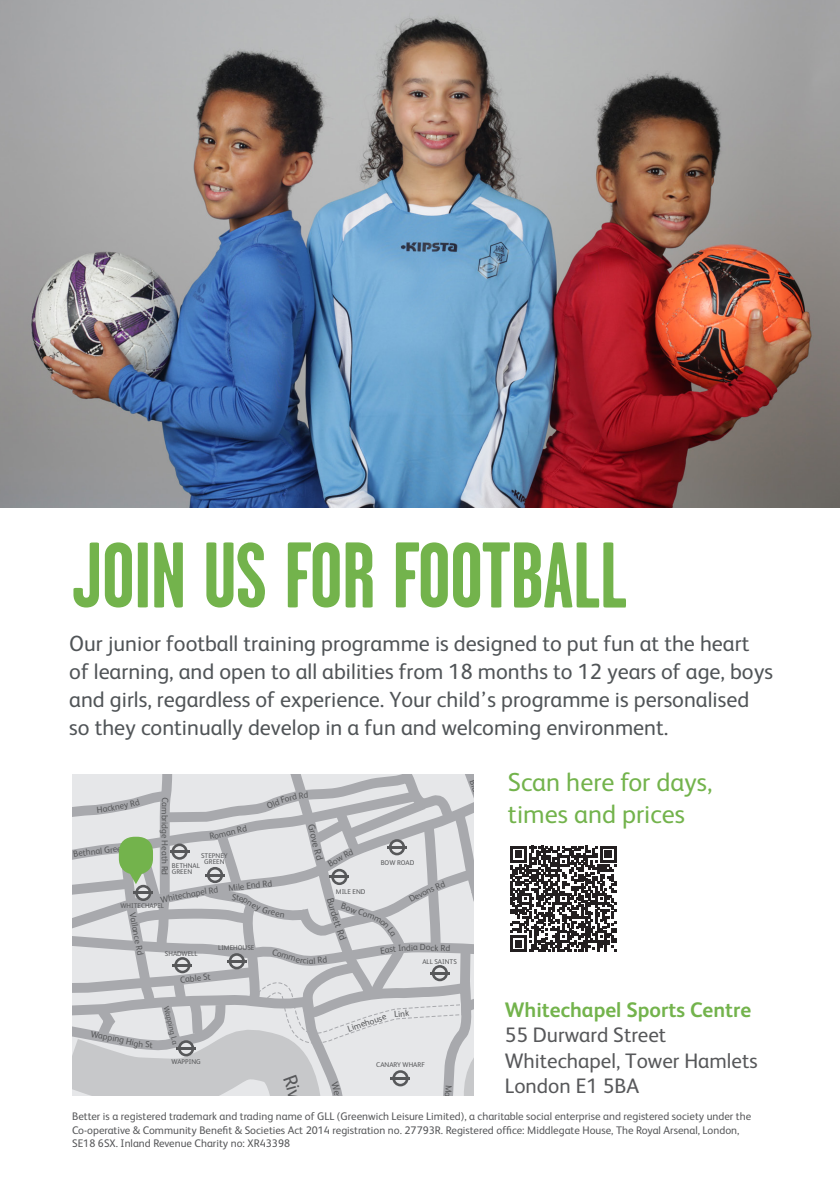
<style>
.page{position:relative;width:840px;height:1191px;background:#fff}
.page>*{position:absolute;margin:0;border:0;box-sizing:border-box;transform-origin:0 0}
.t1{font:700 93px "Garage Gothic";letter-spacing:-.01em;color:#73b34c}
.t2{font:26px/31.2px "FS Albert";color:#73b34c}
.Body_Bullet{font:22px/28px "FS Albert";color:#505457}
.t3{font:21px "FS Albert";color:#57585a}
.t4{font:700 21px "FS Albert";color:#73b34c}
.t5{font:11px/13.2px "FS Albert";color:#57585a}
.t6{font:8.8px "FS Albert";color:#57585a}
.t7{font:7px/6px "FS Albert";color:#57585a}
</style>
<div class="page">
<img style="left:0;top:0;width:839px;height:507px">
<svg style="left:510px;top:846px;width:106px;height:106px"></svg>
<svg style="left:72px;top:774px;width:401px;height:322px;background:#cdced0"></svg>
<p class="t1" style="left:72px;top:518px;width:556px">JOIN US FOR FOOTBALL</p>
<p class="Body_Bullet" style="left:69px;top:628px;width:704px">Our junior football training programme is designed to put fun at the heart of learning, and open to all abilities from 18 months to 12 years of age, boys and girls, regardless of experience. Your child’s programme is personalised so they continually develop in a fun and welcoming environment.</p>
<p class="t6" style="left:170px;top:814px;width:62px;rotate:90deg">bridge Heath Rd</p>
<p class="t7" style="left:201px;top:852px;width:28px;text-align:center">STEPNEY<br>GREEN</p>
<p class="t7" style="left:172px;top:862px;width:29px">BETHNAL<br>GREEN</p>
<p class="t7" style="left:120px;top:902px;width:45px">WHITECHAPEL</p>
<p class="t6" style="left:195px;top:887px;width:20px;rotate:-9deg">pel R</p>
<p class="t6" style="left:228px;top:882px;width:17px;rotate:-7deg">M ile</p>
<p class="t6" style="left:245px;top:880px;width:23px;rotate:-6deg">End R</p>
<p class="t6" style="left:138px;top:911px;width:45px;rotate:79deg">Vallance Rd</p>
<p class="t7" style="left:165px;top:950px;width:34px">SHADWELL</p>
<p class="t7" style="left:218px;top:944px;width:38px">LIMEHOUSE</p>
<p class="t6" style="left:179px;top:974px;width:32px;rotate:-6deg">Cable St</p>
<p class="t7" style="left:171px;top:1058px;width:31px">WAPPING</p>
<p class="t6" style="left:477px;top:778px;width:27px;rotate:70deg">Blackw</p>
<p class="t7" style="left:335px;top:887px;width:31px">MILE END</p>
<p class="t7" style="left:380px;top:859px;width:35px">BOW ROAD</p>
<p class="t6" style="left:420px;top:941px;width:27px;rotate:1deg">Dock R</p>
<p class="t7" style="left:422px;top:958px;width:36px">ALL SAINTS</p>
<p class="t6" style="left:393px;top:1008px;width:16px;rotate:-5deg">Link</p>
<p class="t6" style="left:346px;top:1023px;width:42px;rotate:-18deg">Limehouse</p>
<p class="t7" style="left:376px;top:1061px;width:50px">CANARY WHARF</p>
<p class="t2" style="left:507px;top:765px;width:206px">Scan here for days, times and prices</p>
<p class="t4" style="left:504px;top:995px;width:248px">Whitechapel Sports Centre</p>
<p class="t3" style="left:504px;top:1021px;width:163px">55 Durward Street</p>
<p class="t3" style="left:504px;top:1046px;width:254px">Whitechapel, Tower Hamlets</p>
<p class="t3" style="left:504px;top:1071px;width:136px">London E1 5BA</p>
<p class="t5" style="left:72px;top:1109px;width:680px">Better is a registered trademark and trading name of GLL (Greenwich Leisure Limited), a charitable social enterprise and registered society under the<br>Co-operative &amp; Community Benefit &amp; Societies Act 2014 registration no. 27793R. Registered office: Middlegate House, The Royal Arsenal, London,<br>SE18 6SX. Inland Revenue Charity no: XR43398</p>
</div>
